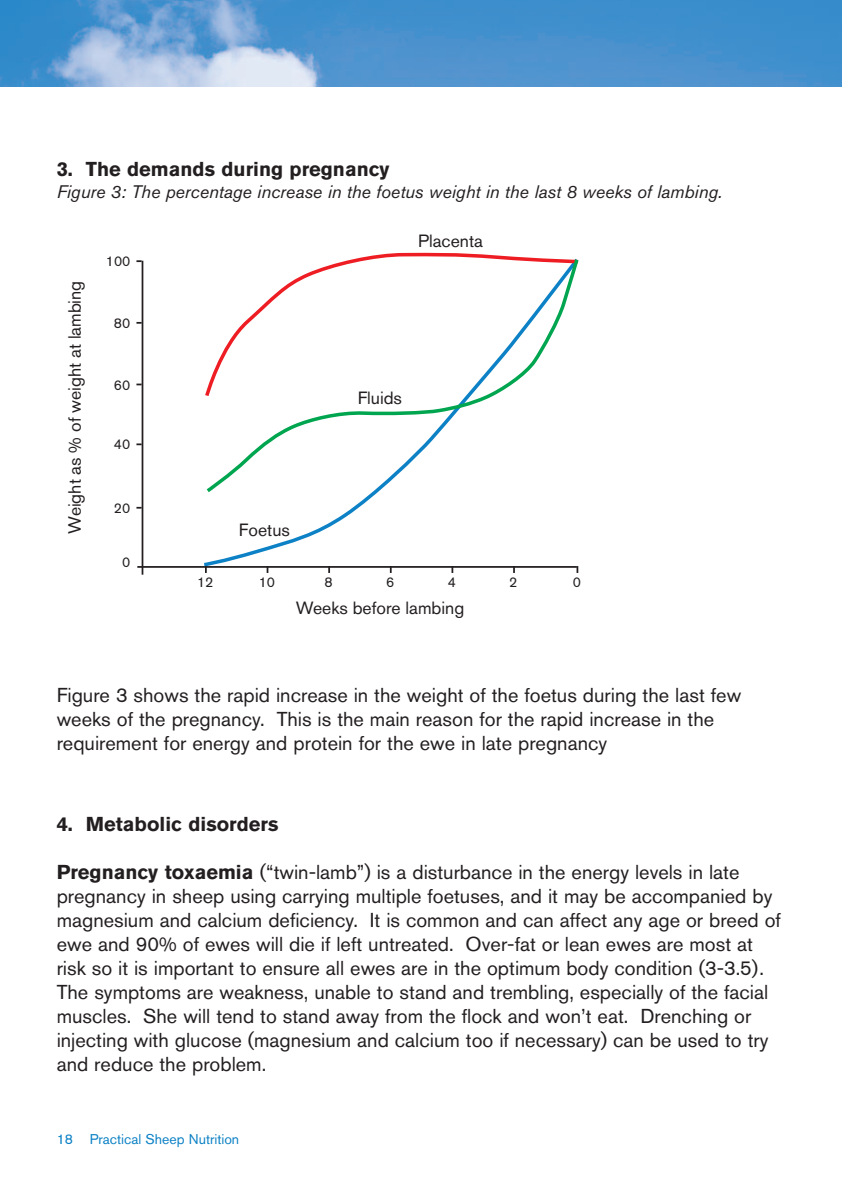
<style>
.page{position:relative;width:842px;height:1191px;background:#fff}
.page>*{position:absolute;margin:0;border:0;box-sizing:border-box;transform-origin:0 0}
.t1{font:20px/24px "Akzidenz Grotesk BQ";color:#231f20}
.t2{font:700 20px "Akzidenz Grotesk BQ";color:#231f20}
.t3{font:italic 18px "Akzidenz Grotesk BQ";color:#231f20}
.t4{font:17.6px "Akzidenz Grotesk BQ";color:#231f20}
.t5{font:14px "Akzidenz Grotesk BQ";color:#0c81c5}
.t6{font:14px "Akzidenz Grotesk BQ";color:#231f20}
.s1{font-weight:700}
</style>
<div class="page">
<img style="left:1px;top:1px;width:840px;height:85px">
<svg style="left:204px;top:494px;width:375px;height:74px"></svg>
<svg style="left:370px;top:252px;width:134px;height:4px"></svg>
<svg style="left:205px;top:256px;width:374px;height:238px"></svg>
<hr style="left:142px;top:261px;width:1px;height:313px;background:#231f20">
<hr style="left:137px;top:566px;width:440px;height:2px;background:#231f20">
<svg style="left:136px;top:383px;width:6px;height:2px"></svg>
<svg style="left:136px;top:443px;width:6px;height:2px"></svg>
<svg style="left:136px;top:322px;width:6px;height:2px"></svg>
<svg style="left:136px;top:260px;width:6px;height:2px"></svg>
<svg style="left:576px;top:566px;width:2px;height:7px"></svg>
<p class="t2" style="left:57px;top:162px;width:334px">3. The demands during pregnancy</p>
<p class="t3" style="left:57px;top:186px;width:667px">Figure 3: The percentage increase in the foetus weight in the last 8 weeks of lambing.</p>
<p class="t4" style="left:68px;top:534px;width:254px;rotate:-90deg">Weight as % of weight at lambing</p>
<p class="t6" style="left:106px;top:256px;width:26px">100</p>
<p class="t6" style="left:114px;top:318px;width:18px">80</p>
<p class="t6" style="left:114px;top:380px;width:18px">60</p>
<p class="t6" style="left:114px;top:439px;width:18px">40</p>
<p class="t6" style="left:114px;top:503px;width:18px">20</p>
<p class="t6" style="left:122px;top:557px;width:10px">0</p>
<p class="t4" style="left:239px;top:523px;width:53px">Foetus</p>
<p class="t4" style="left:418px;top:235px;width:66px">Placenta</p>
<p class="t4" style="left:358px;top:392px;width:46px">Fluids</p>
<p class="t6" style="left:197px;top:577px;width:18px">12</p>
<p class="t6" style="left:259px;top:577px;width:18px">10</p>
<p class="t6" style="left:324px;top:577px;width:10px">8</p>
<p class="t6" style="left:386px;top:577px;width:10px">6</p>
<p class="t6" style="left:448px;top:577px;width:10px">4</p>
<p class="t6" style="left:509px;top:577px;width:10px">2</p>
<p class="t6" style="left:573px;top:577px;width:10px">0</p>
<p class="t4" style="left:296px;top:602px;width:170px">Weeks before lambing</p>
<p class="t1" style="left:57px;top:684px;width:686px">Figure 3 shows the rapid increase in the weight of the foetus during the last few weeks of the pregnancy. This is the main reason for the rapid increase in the requirement for energy and protein for the ewe in late pregnancy</p>
<p class="t2" style="left:57px;top:817px;width:223px">4. Metabolic disorders</p>
<p class="t1" style="left:57px;top:862px;width:726px"><span class="s1">Pregnancy toxaemia</span> (“twin-lamb”) is a disturbance in the energy levels in late pregnancy in sheep using carrying multiple foetuses, and it may be accompanied by magnesium and calcium deficiency. It is common and can affect any age or breed of ewe and 90% of ewes will die if left untreated. Over-fat or lean ewes are most at risk so it is important to ensure all ewes are in the optimum body condition (3-3.5).<br>The symptoms are weakness, unable to stand and trembling, especially of the facial muscles. She will tend to stand away from the flock and won’t eat. Drenching or injecting with glucose (magnesium and calcium too if necessary) can be used to try and reduce the problem.</p>
<p class="t5" style="left:57px;top:1134px;width:184px">18 Practical Sheep Nutrition</p>
</div>
